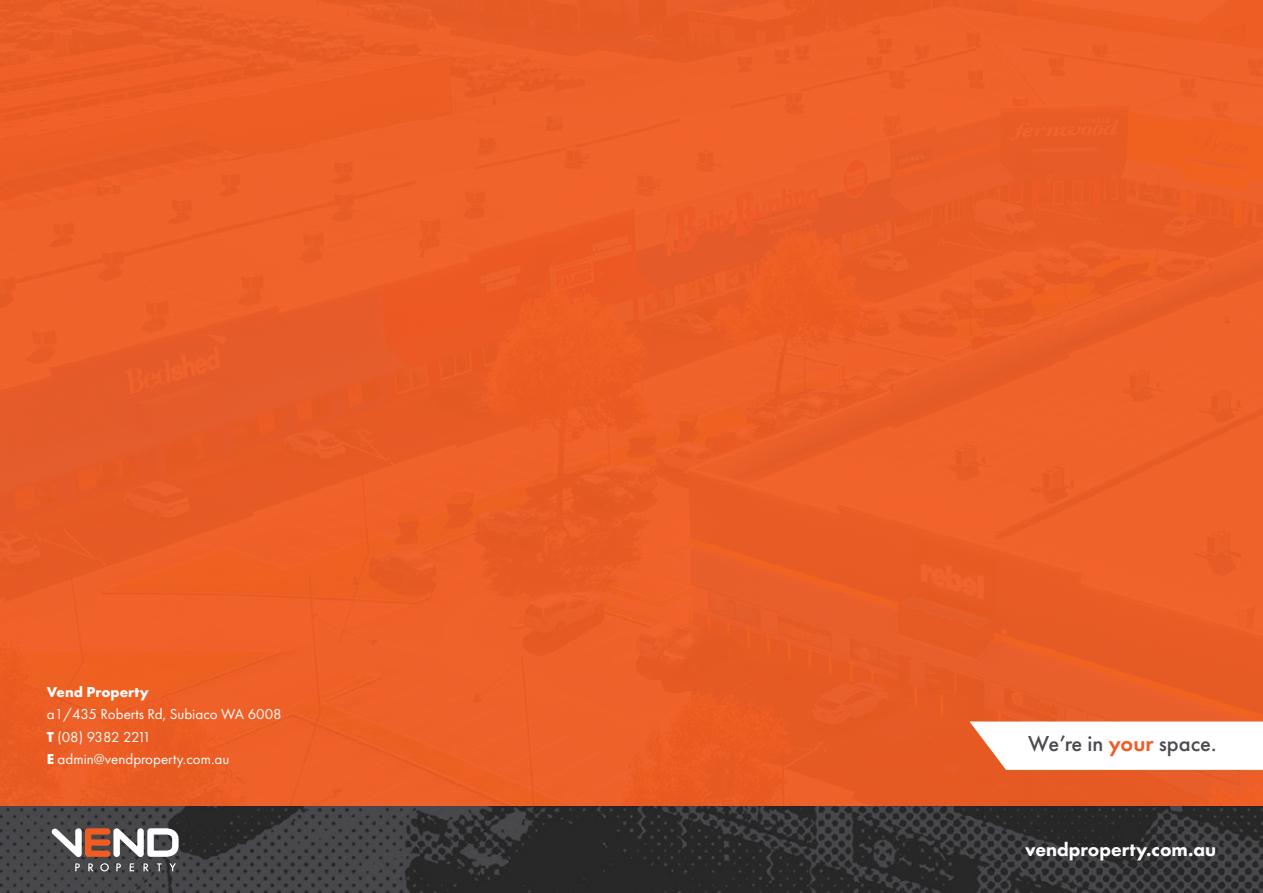
<style>
.page{position:relative;width:1263px;height:893px;background:#fff}
.page>*{position:absolute;margin:0;border:0;box-sizing:border-box;transform-origin:0 0}
.t1{font:500 22.5px "Futura PT";color:#4c4b50}
.t2{font:800 19.5px "Futura PT";color:#fff}
.t3{font:15px/22.5px "Futura PT";color:#fff}
.t4{font:700 15px "Futura PT";color:#fff}
.s1{font-weight:700}
.s2{font-weight:600;color:#f15c22}
</style>
<div class="page">
<div style="left:0;top:0;width:1263px;height:823px;background:#ee5f29"></div>
<img style="left:0;top:806px;width:1263px;height:87px">
<svg style="left:75px;top:863px;width:5px;height:8px"></svg>
<svg style="left:88px;top:863px;width:6px;height:8px"></svg>
<svg style="left:100px;top:863px;width:9px;height:8px"></svg>
<svg style="left:116px;top:863px;width:5px;height:8px"></svg>
<svg style="left:130px;top:863px;width:4px;height:8px"></svg>
<svg style="left:143px;top:863px;width:6px;height:8px"></svg>
<svg style="left:157px;top:863px;width:5px;height:8px"></svg>
<svg style="left:169px;top:863px;width:7px;height:8px"></svg>
<svg style="left:51px;top:828px;width:128px;height:29px"></svg>
<svg style="left:969px;top:721px;width:294px;height:49px;background:#fdf1ed"></svg>
<p class="t4" style="left:47px;top:682px;width:104px">Vend Property</p>
<p class="t3" style="left:47px;top:703px;width:236px">a1/435 Roberts Rd, Subiaco WA 6008<br><span class="s1">T</span> (08) 9382 2211<br><span class="s1">E</span> admin@vendproperty.com.au</p>
<h1 class="t1" style="left:1028px;top:730px;width:190px">We’re in <span class="s2">your</span> space.</h1>
<h2 class="t2" style="left:1025px;top:837px;width:193px">vendproperty.com.au</h2>
</div>
